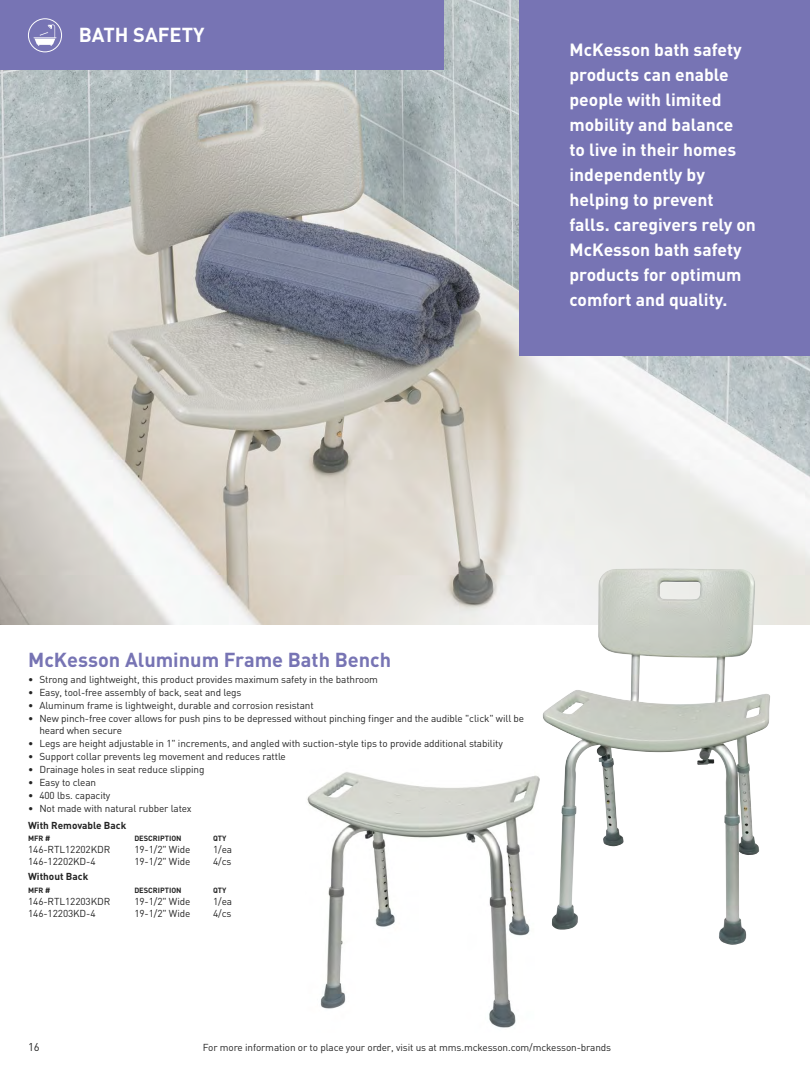
<style>
.page{position:relative;width:810px;height:1080px;background:#fff}
.page>*{position:absolute;margin:0;border:0;box-sizing:border-box;transform-origin:0 0}
.Product_Name{font:700 20px "DIN";color:#7774b4}
.Product_Name-2{font:700 20px "DIN";color:#fff}
.SKU_Header{font:700 17.5px/25px "DIN";color:#fff}
.t1{font:11.25px "DIN";color:#242424}
.Bullets{font:10px/11.2px "DIN";letter-spacing:-.01em;color:#242424}
.SKU{font:10px "DIN";letter-spacing:-.01em;color:#242424}
.SKU_DIfference{font:700 10px "DIN";color:#242424}
.SKU_Last{font:10px "DIN";letter-spacing:-.01em;color:#242424}
.SKU_Header-2{font:700 7.5px "DIN";color:#242424}
</style>
<div class="page">
<img style="left:0;top:0;width:810px;height:625px">
<div style="left:519px;top:0;width:291px;height:356px;background:#7774b4"></div>
<img style="left:307px;top:772px;width:233px;height:256px">
<img style="left:542px;top:568px;width:167px;height:362px">
<div style="left:0;top:0;width:443px;height:69px;background:#7774b4"></div>
<svg style="left:28px;top:19px;width:34px;height:33px"></svg>
<div style="left:28px;top:18px;width:34px;height:34px;border:1px solid #fff;border-radius:50%"></div>
<svg style="left:34px;top:24px;width:22px;height:22px"></svg>
<p class="Product_Name-2" style="left:79px;top:22px;width:127px">BATH SAFETY</p>
<p class="SKU_Header" style="left:569px;top:36px;width:188px">McKesson bath safety products can enable people with limited mobility and balance<br>to live in their homes independently by helping to prevent falls. caregivers rely on<br>McKesson bath safety products for optimum comfort and quality.</p>
<p class="Product_Name" style="left:28px;top:647px;width:365px">McKesson Aluminum Frame Bath Bench</p>
<p class="Bullets" style="left:28px;top:674px;width:351px">• Strong and lightweight, this product provides maximum safety in the bathroom</p>
<p class="Bullets" style="left:28px;top:687px;width:215px">• Easy, tool-free assembly of back, seat and legs</p>
<p class="Bullets" style="left:28px;top:700px;width:287px">• Aluminum frame is lightweight, durable and corrosion resistant</p>
<p class="Bullets" style="left:39px;top:713px;width:486px;text-indent:-11px">• New pinch-free cover allows for push pins to be depressed without pinching finger and the audible "click" will be heard when secure</p>
<p class="Bullets" style="left:28px;top:737px;width:476px">• Legs are height adjustable in 1" increments, and angled with suction-style tips to provide additional stability</p>
<p class="Bullets" style="left:28px;top:750px;width:259px">• Support collar prevents leg movement and reduces rattle</p>
<p class="Bullets" style="left:28px;top:763px;width:178px">• Drainage holes in seat reduce slipping</p>
<p class="Bullets" style="left:28px;top:776px;width:70px">• Easy to clean</p>
<p class="Bullets" style="left:28px;top:789px;width:84px">• 400 lbs. capacity</p>
<p class="Bullets" style="left:28px;top:803px;width:165px">• Not made with natural rubber latex</p>
<p class="SKU_DIfference" style="left:28px;top:818px;width:100px">With Removable Back</p>
<p class="SKU_Header-2" style="left:28px;top:834px;width:24px">MFR #</p>
<p class="SKU_Header-2" style="left:134px;top:834px;width:49px">DESCRIPTION</p>
<p class="SKU_Header-2" style="left:213px;top:834px;width:15px">QTY</p>
<p class="SKU" style="left:28px;top:843px;width:84px">146-RTL12202KDR</p>
<p class="SKU" style="left:134px;top:843px;width:58px">19-1/2" Wide</p>
<p class="SKU" style="left:213px;top:843px;width:21px">1/ea</p>
<p class="SKU" style="left:28px;top:855px;width:69px">146-12202KD-4</p>
<p class="SKU" style="left:134px;top:855px;width:58px">19-1/2" Wide</p>
<p class="SKU" style="left:213px;top:855px;width:20px">4/cs</p>
<p class="SKU_DIfference" style="left:28px;top:870px;width:62px">Without Back</p>
<p class="SKU_Header-2" style="left:28px;top:885px;width:24px">MFR #</p>
<p class="SKU_Header-2" style="left:134px;top:885px;width:49px">DESCRIPTION</p>
<p class="SKU_Header-2" style="left:213px;top:885px;width:15px">QTY</p>
<p class="SKU" style="left:28px;top:895px;width:84px">146-RTL12203KDR</p>
<p class="SKU" style="left:134px;top:895px;width:58px">19-1/2" Wide</p>
<p class="SKU" style="left:213px;top:895px;width:21px">1/ea</p>
<p class="SKU_Last" style="left:28px;top:907px;width:69px">146-12203KD-4</p>
<p class="SKU_Last" style="left:134px;top:907px;width:58px">19-1/2" Wide</p>
<p class="SKU_Last" style="left:213px;top:907px;width:20px">4/cs</p>
<p class="t1" style="left:28px;top:1040px;width:13px">16</p>
<p class="Bullets" style="left:203px;top:1042px;width:410px">For more information or to place your order, visit us at mms.mckesson.com/mckesson-brands</p>
</div>
